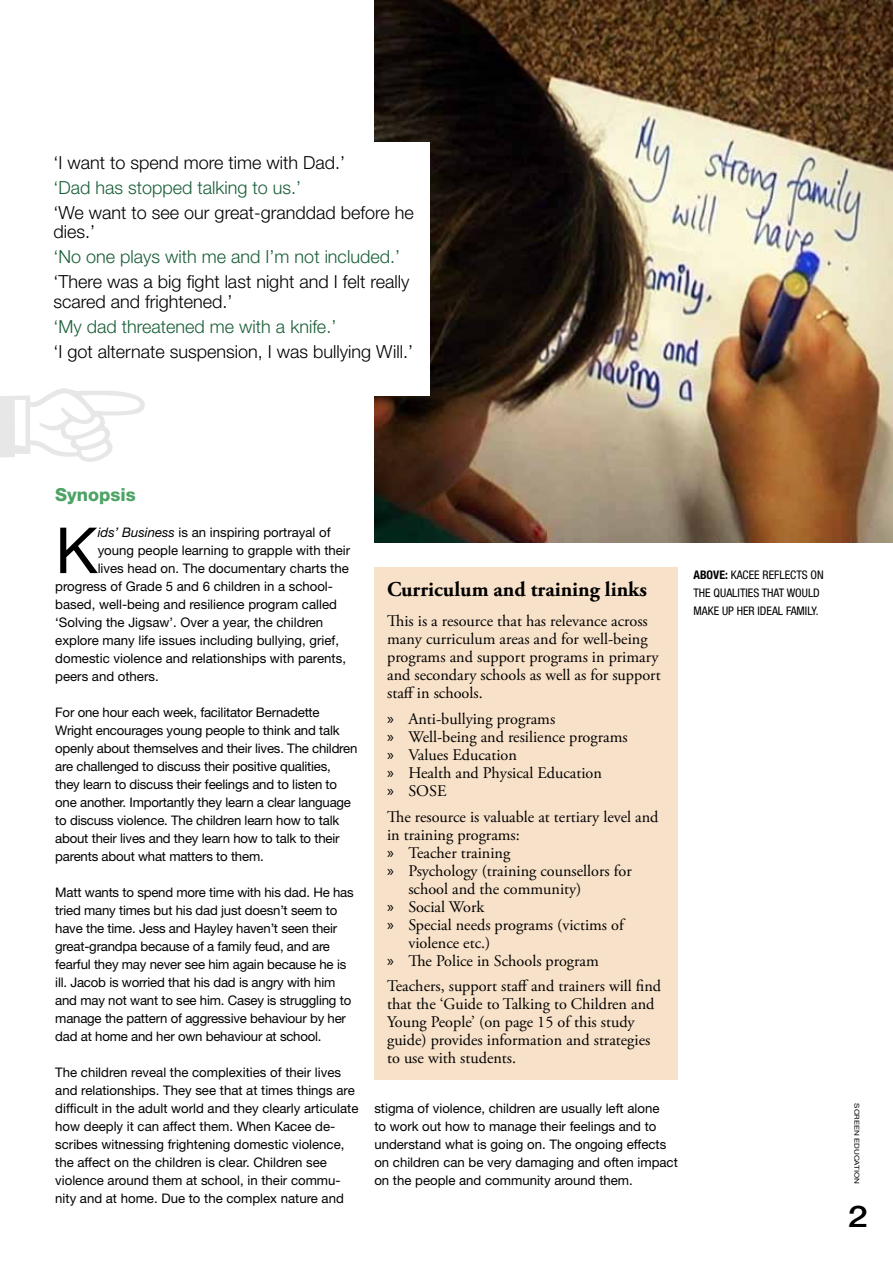
<style>
.page{position:relative;width:893px;height:1263px;background:#fff}
.page>*{position:absolute;margin:0;border:0;box-sizing:border-box;transform-origin:0 0}
.t1{font:63.6px "Helvetica Neue";color:#000}
.t2{font:500 30px "Helvetica Neue";color:#000;scale:1.2 1}
.t3{font:700 21px "Adobe Garamond Pro";color:#000}
.t4{font:300 18px/19.5px "Helvetica Neue";color:#000}
.t5{font:300 18px "Helvetica Neue";color:#1a5f37}
.t6{font:800 18px "Helvetica Neue";color:#4da466}
.t7{font:16.2px/18px "Adobe Garamond Pro";color:#000}
.t8{font:13.2px/18px "Helvetica Neue";color:#000}
.t9{font:condensed 11.85px/18px "Helvetica Neue";color:#000}
.t10{font:6.75px "Helvetica Neue";color:#000;scale:1.2 1}
.s1{font-style:italic}
.s2{font-family:"Myriad Pro"}
.s3{font-weight:700}
</style>
<div class="page">
<div style="left:374px;top:568px;width:304px;height:512px;background:#f8e1c9"></div>
<img style="left:375px;top:0;width:518px;height:543px">
<div style="left:41px;top:142px;width:388px;height:254px;background:#fff"></div>
<svg style="left:0;top:388px;width:145px;height:74px"></svg>
<h3 class="t4" style="left:54px;top:152px;width:293px">‘I want to spend more time with Dad.’</h3>
<h3 class="t5" style="left:54px;top:176px;width:249px">‘Dad has stopped talking to us.’</h3>
<h3 class="t4" style="left:54px;top:202px;width:362px">‘We want to see our great-granddad before he dies.’</h3>
<h3 class="t5" style="left:54px;top:246px;width:348px">‘No one plays with me and I’m not included.’</h3>
<h3 class="t4" style="left:54px;top:272px;width:357px">‘There was a big fight last night and I felt really scared and frightened.’</h3>
<h3 class="t5" style="left:54px;top:315px;width:284px">‘My dad threatened me with a knife.’</h3>
<h3 class="t4" style="left:54px;top:341px;width:361px">‘I got alternate suspension, I was bullying Will.’</h3>
<h3 class="t6" style="left:55px;top:484px;width:82px">Synopsis</h3>
<h1 class="t1" style="left:55px;top:512px;width:44px">K</h1>
<p class="t8" style="left:98px;top:523px;width:234px"><span class="s1">ids’ Business</span> is an inspiring portrayal of</p>
<p class="t8" style="left:98px;top:541px;width:254px">young people learning to grapple with their</p>
<p class="t8" style="left:98px;top:559px;width:253px">lives head on. The documentary charts the</p>
<p class="t8" style="left:55px;top:577px;width:279px">progress of Grade 5 and 6 children in a school-</p>
<p class="t8" style="left:55px;top:595px;width:283px">based, well-being and resilience program called</p>
<p class="t8" style="left:55px;top:613px;width:269px">‘Solving the Jigsaw’. Over a year, the children</p>
<p class="t8" style="left:55px;top:631px;width:285px">explore many life issues including bullying, grief,</p>
<p class="t8" style="left:55px;top:649px;width:292px">domestic violence and relationships with parents,</p>
<p class="t8" style="left:55px;top:667px;width:105px">peers and others.</p>
<p class="t8" style="left:55px;top:703px;width:304px">For one hour each week, facilitator Bernadette Wright encourages young people to think and talk openly about themselves and their lives. The children are challenged to discuss their positive qualities, they learn to discuss their feelings and to listen to one another. Importantly they learn a clear language to discuss violence. The children learn how to talk about their lives and they learn how to talk to their parents about what matters to them.</p>
<p class="t8" style="left:55px;top:883px;width:300px">Matt wants to spend more time with his dad. He has tried many times but his dad just doesn’t seem to have the time. Jess and Hayley haven’t seen their great-grandpa because of a family feud, and are fearful they may never see him again because he is ill. Jacob is worried that his dad is angry with him and may not want to see him. Casey is struggling to manage the pattern of aggressive behaviour by her dad at home and her own behaviour at school.</p>
<p class="t8" style="left:55px;top:1063px;width:305px">The children reveal the complexities of their lives and relationships. They see that at times things are difficult in the adult world and they clearly articulate how deeply it can affect them. When Kacee de&shy;scribes witnessing frightening domestic violence, the affect on the children is clear. Children see violence around them at school, in their commu&shy;nity and at home. Due to the complex nature and</p>
<h3 class="t3" style="left:387px;top:577px;width:261px">Curriculum and training links</h3>
<p class="t7" style="left:387px;top:613px;width:275px">This is a resource that has relevance across many curriculum areas and for well-being programs and support programs in primary and secondary schools as well as for support staff in schools.</p>
<p class="t7" style="left:387px;top:710px;width:242px"><span class="s2">»</span> Anti-bullying programs<br><span class="s2">»</span> Well-being and resilience programs <span class="s2">»</span> Values Education<br><span class="s2">»</span> Health and Physical Education<br><span class="s2">»</span> SOSE</p>
<p class="t7" style="left:387px;top:808px;width:273px">The resource is valuable at tertiary level and</p>
<p class="t7" style="left:387px;top:826px;width:134px">in training programs:</p>
<p class="t7" style="left:387px;top:844px;width:125px"><span class="s2">»</span> Teacher training</p>
<p class="t7" style="left:387px;top:862px;width:246px"><span class="s2">»</span> Psychology (training counsellors for</p>
<p class="t7" style="left:408px;top:880px;width:175px">school and the community)</p>
<p class="t7" style="left:387px;top:898px;width:99px"><span class="s2">»</span> Social Work</p>
<p class="t7" style="left:387px;top:916px;width:238px"><span class="s2">»</span> Special needs programs (victims of</p>
<p class="t7" style="left:408px;top:934px;width:84px">violence etc.)</p>
<p class="t7" style="left:387px;top:952px;width:213px"><span class="s2">»</span> The Police in Schools program</p>
<p class="t7" style="left:387px;top:977px;width:275px">Teachers, support staff and trainers will find that the ‘Guide to Talking to Children and Young People’ (on page 15 of this study guide) provides information and strategies to use with students.</p>
<p class="t9" style="left:693px;top:566px;width:132px"><span class="s3">ABOVE:</span> KACEE REFLECTS ON<br>THE QUALITIES THAT WOULD<br>MAKE UP HER IDEAL FAMILY.</p>
<p class="t8" style="left:374px;top:1099px;width:305px">stigma of violence, children are usually left alone<br>to work out how to manage their feelings and to understand what is going on. The ongoing effects on children can be very damaging and often impact on the people and community around them.</p>
<p class="t10" style="left:861px;top:1103px;width:68px;rotate:90deg">SCREEN EDUCATION</p>
<h2 class="t2" style="left:848px;top:1199px;width:18px">2</h2>
</div>
